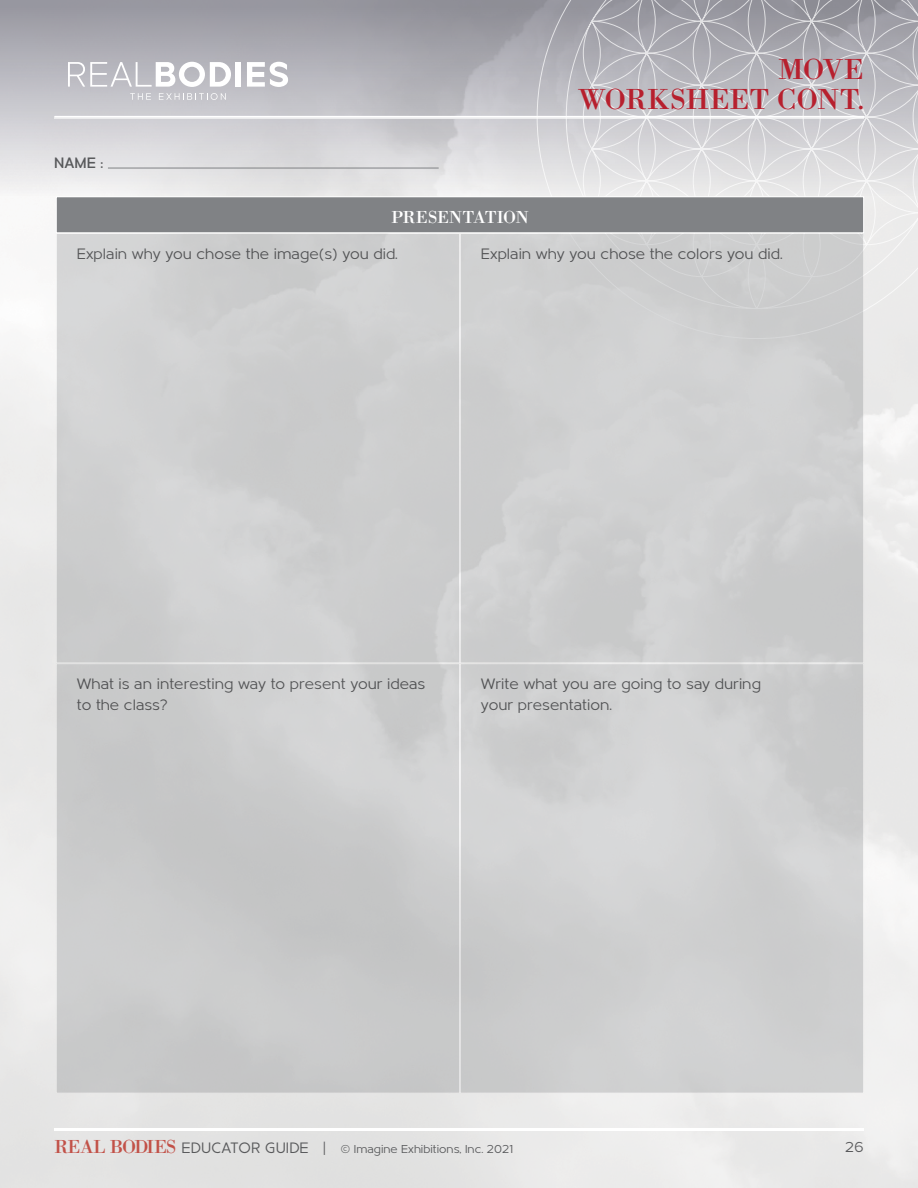
<style>
.page{position:relative;width:918px;height:1188px;background:#fff}
.page>*{position:absolute;margin:0;border:0;box-sizing:border-box;transform-origin:0 0}
.t1{font:30px/30px "Bodoni XT";letter-spacing:-.01em;color:#b7202e;text-align:right}
.t2{font:18px "Bodoni XT";letter-spacing:-.025em;color:#fff}
.t3{font:15.75px/21px "Metrisch";color:#58595b}
.t4{font:500 15.75px "Metrisch";color:#58595b}
.t5{font:15px "Metrisch";color:#58595b}
.t6{font:12px "Metrisch";color:#58595b}
.s1{font-family:"Bodoni XT";font-size:19.5px;color:#c25148}
.s2{font-size:15.75px}
</style>
<div class="page">
<div style="left:0;top:1px;width:918px;height:194px;background:linear-gradient(to bottom,#93939c,#eeedee)"></div>
<hr style="left:55px;top:117px;width:809px;height:2px;background:#ebebec">
<svg style="left:536px;top:0;width:382px;height:339px;background:#c8c7cb"></svg>
<hr style="left:55px;top:116px;width:809px;height:1px;background:#fff">
<div style="left:236px;top:62px;width:5px;height:25px;background:#fff"></div>
<svg style="left:247px;top:62px;width:41px;height:31px"></svg>
<svg style="left:68px;top:62px;width:163px;height:44px"></svg>
<hr style="left:108px;top:168px;width:331px;height:1px;background:#808285">
<div style="left:56px;top:197px;width:808px;height:36px;background:#808285"></div>
<div style="left:56px;top:196px;width:808px;height:37px;border:1px solid #fff"></div>
<div style="left:56px;top:234px;width:404px;height:429px;background:#cecfcf"></div>
<div style="left:460px;top:234px;width:404px;height:429px;background:#cfcfd0"></div>
<div style="left:56px;top:664px;width:404px;height:429px;background:#c8c9c9"></div>
<div style="left:460px;top:664px;width:404px;height:429px;background:#d0d0d0"></div>
<p class="t4" style="left:54px;top:154px;width:51px">NAME :</p>
<h1 class="t1" style="left:578px;top:54px;width:288px">MOVE<br>WORKSHEET CONT.</h1>
<p class="t2" style="left:391px;top:206px;width:139px">PRESENTATION</p>
<p class="t3" style="left:77px;top:244px;width:322px">Explain why you chose the image(s) you did.</p>
<p class="t3" style="left:481px;top:244px;width:303px">Explain why you chose the colors you did.</p>
<p class="t3" style="left:77px;top:674px;width:350px">What is an interesting way to present your ideas to the class?</p>
<p class="t3" style="left:481px;top:674px;width:282px">Write what you are going to say during your presentation.</p>
<p class="t6" style="left:54px;top:1142px;width:461px"><span class="s1">REAL BODIES</span> <span class="s2">EDUCATOR GUIDE |</span> © Imagine Exhibitions, Inc. 2021</p>
<p class="t5" style="left:845px;top:1139px;width:20px">26</p>
</div>
